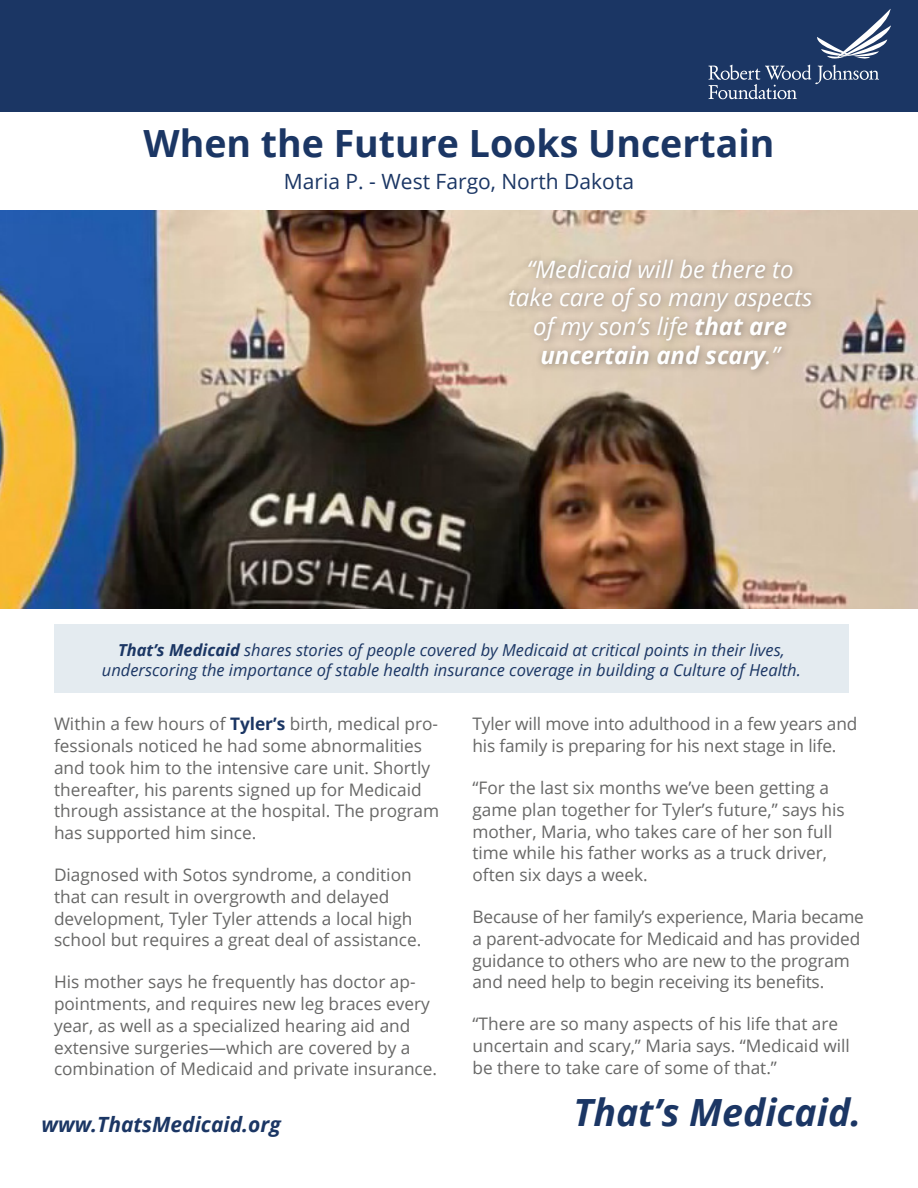
<style>
.page{position:relative;width:918px;height:1188px;background:#fff}
.page>*{position:absolute;margin:0;border:0;box-sizing:border-box;transform-origin:0 0}
.t1{font:700 37.5px "Open Sans";color:#1b3664}
.t2{font:italic 700 37.5px "Open Sans";color:#1b3664}
.t3{font:italic 24px/28.8px "Open Sans";color:#fff;text-align:center}
.t4{font:21px "Open Sans";color:#1b3664}
.t5{font:italic 700 21px "Open Sans";color:#1b3664}
.body{font:17.25px/21.8px "Open Sans";color:#676766}
.t6{font:italic 16.5px "Open Sans";color:#1b3664}
.s1{font-weight:700}
.s2{font-weight:700;color:#1b3664}
</style>
<div class="page">
<div style="left:0;top:0;width:918px;height:112px;background:#1b3664"></div>
<svg style="left:709px;top:9px;width:182px;height:90px"></svg>
<img style="left:0;top:210px;width:918px;height:398px">
<div style="left:502px;top:253px;width:318px;height:126px;background:#231f20;opacity:.45"></div>
<div style="left:54px;top:624px;width:795px;height:69px;background:#e4ebf0"></div>
<p class="t1" style="left:143px;top:116px;width:633px">When the Future Looks Uncertain</p>
<p class="t4" style="left:284px;top:167px;width:352px">Maria P. - West Fargo, North Dakota</p>
<p class="t3" style="left:508px;top:254px;width:306px">“Medicaid will be there to take care of so many aspects of my son’s life <span class="s1">that are uncertain and scary</span>.”</p>
<p class="t6" style="left:118px;top:639px;width:668px"><span class="s1">That’s Medicaid</span> shares stories of people covered by Medicaid at critical points in their lives,</p>
<p class="t6" style="left:102px;top:659px;width:701px">underscoring the importance of stable health insurance coverage in building a Culture of Health.</p>
<p class="body" style="left:54px;top:713px;width:387px">Within a few hours of <span class="s2">Tyler’s</span> birth, medical pro&shy;fessionals noticed he had some abnormalities and took him to the intensive care unit. Shortly thereafter, his parents signed up for Medicaid through assistance at the hospital. The program has supported him since.</p>
<p class="body" style="left:54px;top:863px;width:369px">Diagnosed with Sotos syndrome, a condition that can result in overgrowth and delayed development, Tyler Tyler attends a local high school but requires a great deal of assistance.</p>
<p class="body" style="left:54px;top:971px;width:385px">His mother says he frequently has doctor ap&shy;pointments, and requires new leg braces every year, as well as a specialized hearing aid and extensive surgeries—which are covered by a combination of Medicaid and private insurance.</p>
<p class="t5" style="left:42px;top:1109px;width:241px">www.ThatsMedicaid.org</p>
<p class="body" style="left:472px;top:713px;width:386px">Tyler will move into adulthood in a few years and his family is preparing for his next stage in life.</p>
<p class="body" style="left:472px;top:776px;width:374px">“For the last six months we’ve been getting a game plan together for Tyler’s future,” says his mother, Maria, who takes care of her son full time while his father works as a truck driver, often six days a week.</p>
<p class="body" style="left:472px;top:905px;width:393px">Because of her family’s experience, Maria became a parent-advocate for Medicaid and has provided guidance to others who are new to the program and need help to begin receiving its benefits.</p>
<p class="body" style="left:472px;top:1013px;width:379px">“There are so many aspects of his life that are uncertain and scary,” Maria says. “Medicaid will be there to take care of some of that.”</p>
<h1 class="t2" style="left:573px;top:1086px;width:289px">That’s Medicaid.</h1>
</div>
